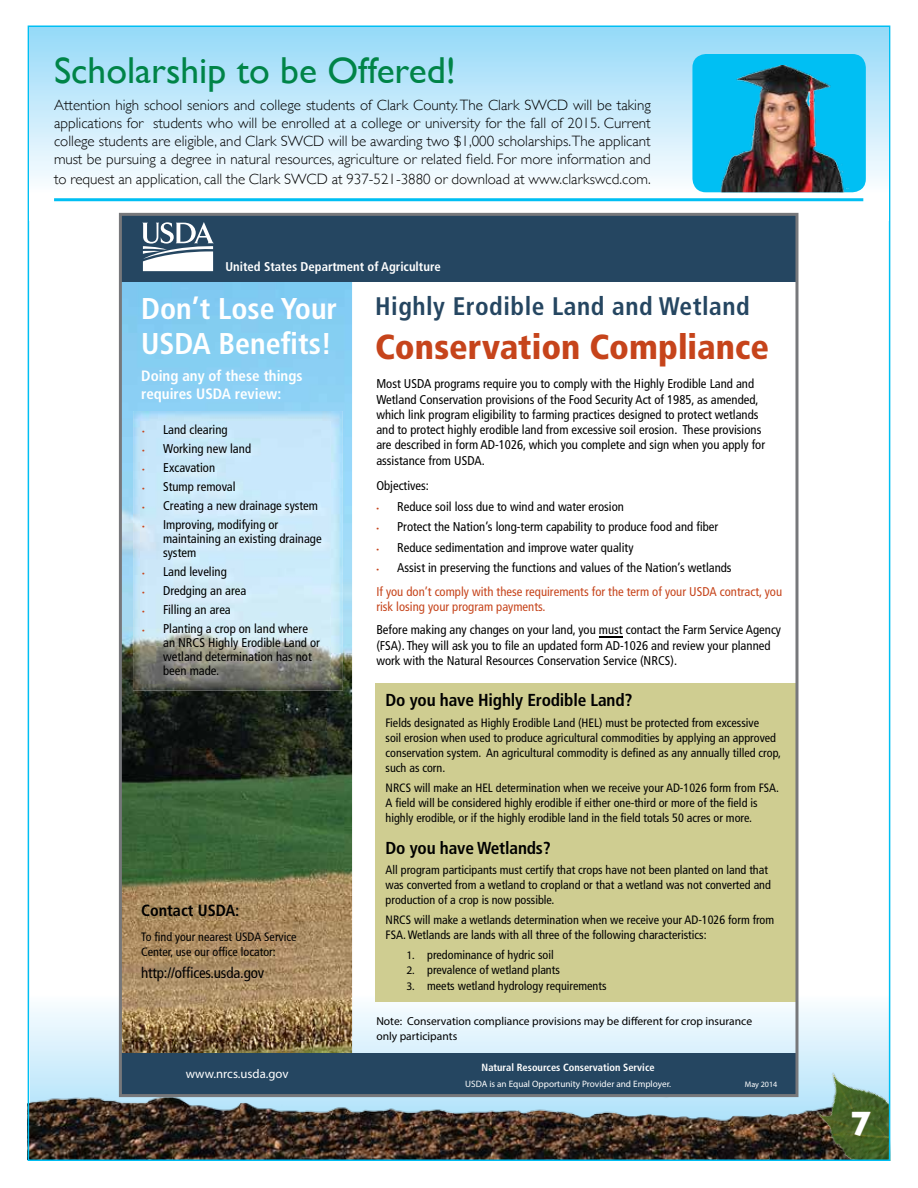
<style>
.page{position:relative;width:918px;height:1188px;background:#fff}
.page>*{position:absolute;margin:0;border:0;box-sizing:border-box;transform-origin:0 0}
.t1{font:37.5px "Gill Sans";color:#008448}
.t2{font:700 36px "Gill Sans";color:#fff}
.t3{font:900 condensed 34.65px "Frutiger";letter-spacing:-.005em;color:#c6441b}
.t4{font:700 condensed 30px/34.7px "Frutiger";color:#fff}
.t5{font:700 condensed 25.35px "Frutiger";letter-spacing:.02em;color:#254661}
.t6{font:700 condensed 17.4px "Frutiger";letter-spacing:-.01em;color:#000}
.t7{font:700 condensed 16.2px "Frutiger";color:#000}
.t8{font:300 15px/18px "Gill Sans";color:#000;text-align:justify}
.t9{font:700 condensed 15px/17.4px "Frutiger";color:#fff}
.t10{font:condensed 15px "Frutiger";letter-spacing:-.01em;color:#000}
.t11{font:condensed 12.75px/15.3px "Frutiger";color:#000}
.t12{font:condensed 12.75px/23.5px "Frutiger";color:#c6441b}
.t13{font:700 condensed 12.75px "Frutiger";color:#fff}
.t14{font:12.75px "Myriad Pro";color:#fff}
.t15{font:condensed 12.15px/15px "Frutiger";color:#000}
.t16{font:11.55px/15px "Myriad Pro";color:#000}
.t17{font:700 condensed 10.35px "Frutiger";color:#fff}
.t18{font:9.3px "Myriad Pro";color:#fff}
.t19{font:8.1px "Myriad Pro";color:#fff}
.s1{font-family:"Myriad Pro";font-stretch:normal;font-size:9.3px;color:#c6441b}
.s2{font-family:"Myriad Pro";font-stretch:normal;font-size:9.3px}
.s3{color:#000}
.s4{font-family:"Myriad Pro";font-stretch:normal;font-size:11.55px}
</style>
<div class="page">
<svg style="left:31px;top:966px;width:856px;height:126px"></svg>
<img style="left:31px;top:1092px;width:772px;height:66px">
<img style="left:803px;top:1053px;width:84px;height:105px">
<div style="left:29px;top:27px;width:860px;height:193px;background:linear-gradient(to bottom,#97daf8,#fff)"></div>
<hr style="left:54px;top:198px;width:809px;height:3px;background:#00bff3">
<div style="left:692px;top:54px;width:174px;height:138px;background:#00bff3;border-radius:14px"></div>
<img style="left:693px;top:65px;width:173px;height:127px">
<img style="left:123px;top:282px;width:229px;height:771px">
<img style="left:133px;top:411px;width:210px;height:280px">
<div style="left:120px;top:214px;width:676px;height:68px;background:#254661"></div>
<div style="left:120px;top:1053px;width:676px;height:43px;background:#254661"></div>
<svg style="left:142px;top:222px;width:72px;height:49px"></svg>
<hr style="left:599px;top:636px;width:24px;height:2px;background:#000">
<img style="left:140px;top:422px;width:190px;height:262px">
<div style="left:375px;top:683px;width:421px;height:319px;background:#cfcd91"></div>
<div style="left:119px;top:213px;width:679px;height:884px;border:3px solid #77787b"></div>
<h1 class="t1" style="left:54px;top:48px;width:403px">Scholarship to be Offered!</h1>
<p class="t8" style="left:54px;top:96px;width:598px">Attention high school seniors and college students of Clark County. The Clark SWCD will be taking applications for students who will be enrolled at a college or university for the fall of 2015. Current college students are eligible, and Clark SWCD will be awarding two $1,000 scholarships.The applicant must be pursuing a degree in natural resources, agriculture or related field. For more information and</p>
<p class="t8" style="left:54px;top:169px;width:598px">to request an application, call the Clark SWCD at 937-521-3880 or download at www.clarkswcd.com.</p>
<p class="t13" style="left:225px;top:259px;width:217px">United States Department of Agriculture</p>
<h3 class="t4" style="left:141px;top:292px;width:197px">Don’t Lose Your<br>USDA Benefits!</h3>
<p class="t9" style="left:141px;top:367px;width:163px">Doing any of these things requires USDA review:</p>
<p class="t11" style="left:142px;top:422px;width:87px"><span class="s1">•</span> Land clearing</p>
<p class="t11" style="left:142px;top:441px;width:110px"><span class="s1">•</span> Working new land</p>
<p class="t11" style="left:142px;top:460px;width:74px"><span class="s1">•</span> Excavation</p>
<p class="t11" style="left:142px;top:479px;width:95px"><span class="s1">•</span> Stump removal</p>
<p class="t11" style="left:142px;top:498px;width:177px"><span class="s1">•</span> Creating a new drainage system</p>
<p class="t11" style="left:163px;top:518px;width:160px;line-height:13.8px;text-indent:-21px"><span class="s1">•</span> Improving, modifying or maintaining an existing drainage system</p>
<p class="t11" style="left:142px;top:564px;width:86px"><span class="s1">•</span> Land leveling</p>
<p class="t11" style="left:142px;top:583px;width:106px"><span class="s1">•</span> Dredging an area</p>
<p class="t11" style="left:142px;top:602px;width:90px"><span class="s1">•</span> Filling an area</p>
<p class="t11" style="left:163px;top:622px;width:158px;line-height:13.8px;text-indent:-21px"><span class="s1">•</span> Planting a crop on land where an NRCS Highly Erodible Land or wetland determination has not been made.</p>
<p class="t7" style="left:141px;top:900px;width:100px">Contact USDA:</p>
<p class="t15" style="left:141px;top:930px;width:157px">To find your nearest USDA Service<br>Center, use our office locator:</p>
<p class="t10" style="left:141px;top:964px;width:125px">http://offices.usda.gov</p>
<p class="t14" style="left:186px;top:1066px;width:104px">www.nrcs.usda.gov</p>
<h3 class="t5" style="left:375px;top:291px;width:376px">Highly Erodible Land and Wetland</h3>
<h3 class="t3" style="left:375px;top:326px;width:395px">Conservation Compliance</h3>
<p class="t11" style="left:376px;top:376px;width:390px">Most USDA programs require you to comply with the Highly Erodible Land and Wetland Conservation provisions of the Food Security Act of 1985, as amended, which link program eligibility to farming practices designed to protect wetlands and to protect highly erodible land from excessive soil erosion. These provisions are described in form AD-1026, which you complete and sign when you apply for assistance from USDA.</p>
<p class="t11" style="left:376px;top:478px;width:54px">Objectives:</p>
<p class="t11" style="left:376px;top:499px;width:249px"><span class="s1">•</span> Reduce soil loss due to wind and water erosion</p>
<p class="t11" style="left:376px;top:519px;width:343px"><span class="s1">•</span> Protect the Nation’s long-term capability to produce food and fiber</p>
<p class="t11" style="left:376px;top:540px;width:259px"><span class="s1">•</span> Reduce sedimentation and improve water quality</p>
<p class="t12" style="left:376px;top:556px;width:407px"><span class="s2">•</span> <span class="s3">Assist in preserving the functions and values of the Nation’s wetlands<br></span>If you don’t comply with these requirements for the term of your USDA contract, you</p>
<p class="t12" style="left:376px;top:595px;width:171px">risk losing your program payments.</p>
<p class="t11" style="left:376px;top:622px;width:406px">Before making any changes on your land, you must contact the Farm Service Agency (FSA). They will ask you to file an updated form AD-1026 and review your planned work with the Natural Resources Conservation Service (NRCS).</p>
<h3 class="t6" style="left:386px;top:690px;width:249px">Do you have Highly Erodible Land?</h3>
<p class="t15" style="left:386px;top:715px;width:397px">Fields designated as Highly Erodible Land (HEL) must be protected from excessive<br>soil erosion when used to produce agricultural commodities by applying an approved conservation system. An agricultural commodity is defined as any annually tilled crop, such as corn.</p>
<p class="t15" style="left:386px;top:780px;width:395px">NRCS will make an HEL determination when we receive your AD-1026 form from FSA.<br>A field will be considered highly erodible if either one-third or more of the field is highly erodible, or if the highly erodible land in the field totals 50 acres or more.</p>
<h3 class="t6" style="left:386px;top:837px;width:167px">Do you have Wetlands?</h3>
<p class="t15" style="left:386px;top:862px;width:387px">All program participants must certify that crops have not been planted on land that was converted from a wetland to cropland or that a wetland was not converted and production of a crop is now possible.</p>
<p class="t15" style="left:386px;top:913px;width:390px">NRCS will make a wetlands determination when we receive your AD-1026 form from<br>FSA. Wetlands are lands with all three of the following characteristics:</p>
<p class="t15" style="left:406px;top:948px;width:149px"><span class="s4">1.</span> predominance of hydric soil</p>
<p class="t15" style="left:406px;top:963px;width:155px"><span class="s4">2.</span> prevalence of wetland plants</p>
<p class="t15" style="left:406px;top:978px;width:202px"><span class="s4">3.</span> meets wetland hydrology requirements</p>
<p class="t16" style="left:376px;top:1014px;width:377px">Note: Conservation compliance provisions may be different for crop insurance only participants</p>
<p class="t17" style="left:482px;top:1062px;width:174px">Natural Resources Conservation Service</p>
<p class="t18" style="left:465px;top:1078px;width:208px">USDA is an Equal Opportunity Provider and Employer.</p>
<p class="t19" style="left:745px;top:1079px;width:34px">May 2014</p>
<h2 class="t2" style="left:850px;top:1096px;width:23px">7</h2>
</div>
